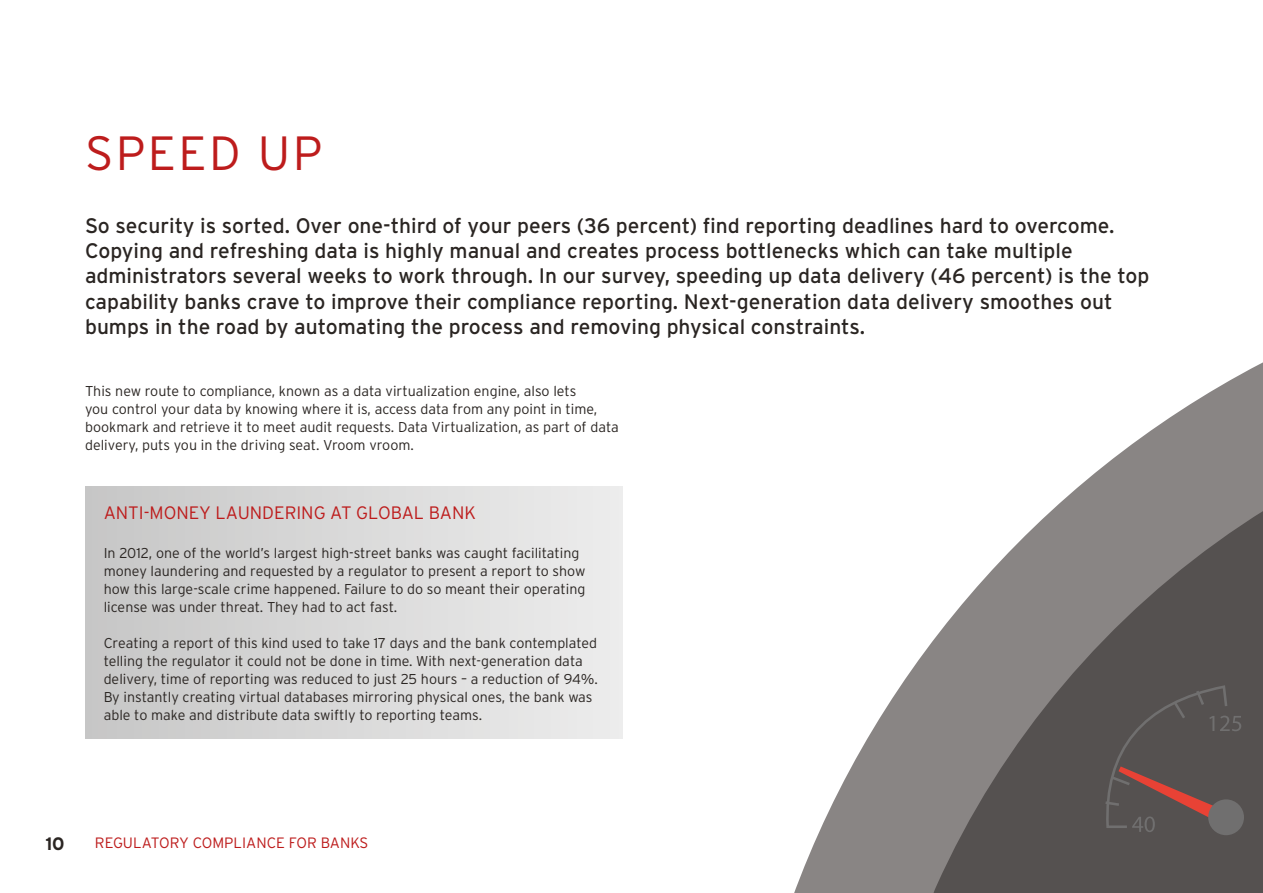
<style>
.page{position:relative;width:1263px;height:893px;background:#fff}
.page>*{position:absolute;margin:0;border:0;box-sizing:border-box;transform-origin:0 0}
.t1{font:300 48px "Interstate";letter-spacing:.05em;color:#bd1c1c}
.t2{font:21px/25.2px "Interstate";color:#2a2522}
.t3{font:300 18px "Interstate";color:#bd1c1c}
.t4{font:700 18px "Interstate";color:#2a2522}
.t5{font:300 15px "Interstate";color:#bd1c1c}
.t6{font:300 14.25px/18px "Interstate";color:#2a2522}
</style>
<div class="page">
<svg style="left:798px;top:362px;width:465px;height:531px"></svg>
<svg style="left:794px;top:883px;width:333px;height:10px;background:#6b6766"></svg>
<div style="left:85px;top:486px;width:537px;height:252px;background:linear-gradient(to right,#c7c6c6,#ededed)"></div>
<h1 class="t1" style="left:85px;top:126px;width:239px">SPEED UP</h1>
<p class="t2" style="left:85px;top:213px;width:1066px">So security is sorted. Over one-third of your peers (36 percent) find reporting deadlines hard to overcome.<br>Copying and refreshing data is highly manual and creates process bottlenecks which can take multiple administrators several weeks to work through. In our survey, speeding up data delivery (46 percent) is the top capability banks crave to improve their compliance reporting. Next-generation data delivery smoothes out bumps in the road by automating the process and removing physical constraints.</p>
<p class="t6" style="left:85px;top:382px;width:535px">This new route to compliance, known as a data virtualization engine, also lets<br>you control your data by knowing where it is, access data from any point in time, bookmark and retrieve it to meet audit requests. Data Virtualization, as part of data delivery, puts you in the driving seat. Vroom vroom.</p>
<p class="t3" style="left:104px;top:502px;width:374px">ANTI-MONEY LAUNDERING AT GLOBAL BANK</p>
<p class="t6" style="left:104px;top:544px;width:483px">In 2012, one of the world’s largest high-street banks was caught facilitating money laundering and requested by a regulator to present a report to show how this large-scale crime happened. Failure to do so meant their operating license was under threat. They had to act fast.</p>
<p class="t6" style="left:104px;top:634px;width:496px">Creating a report of this kind used to take 17 days and the bank contemplated telling the regulator it could not be done in time. With next-generation data delivery, time of reporting was reduced to just 25 hours – a reduction of 94%.<br>By instantly creating virtual databases mirroring physical ones, the bank was able to make and distribute data swiftly to reporting teams.</p>
<p class="t4" style="left:45px;top:834px;width:21px">10</p>
<p class="t5" style="left:95px;top:834px;width:275px">REGULATORY COMPLIANCE FOR BANKS</p>
</div>
